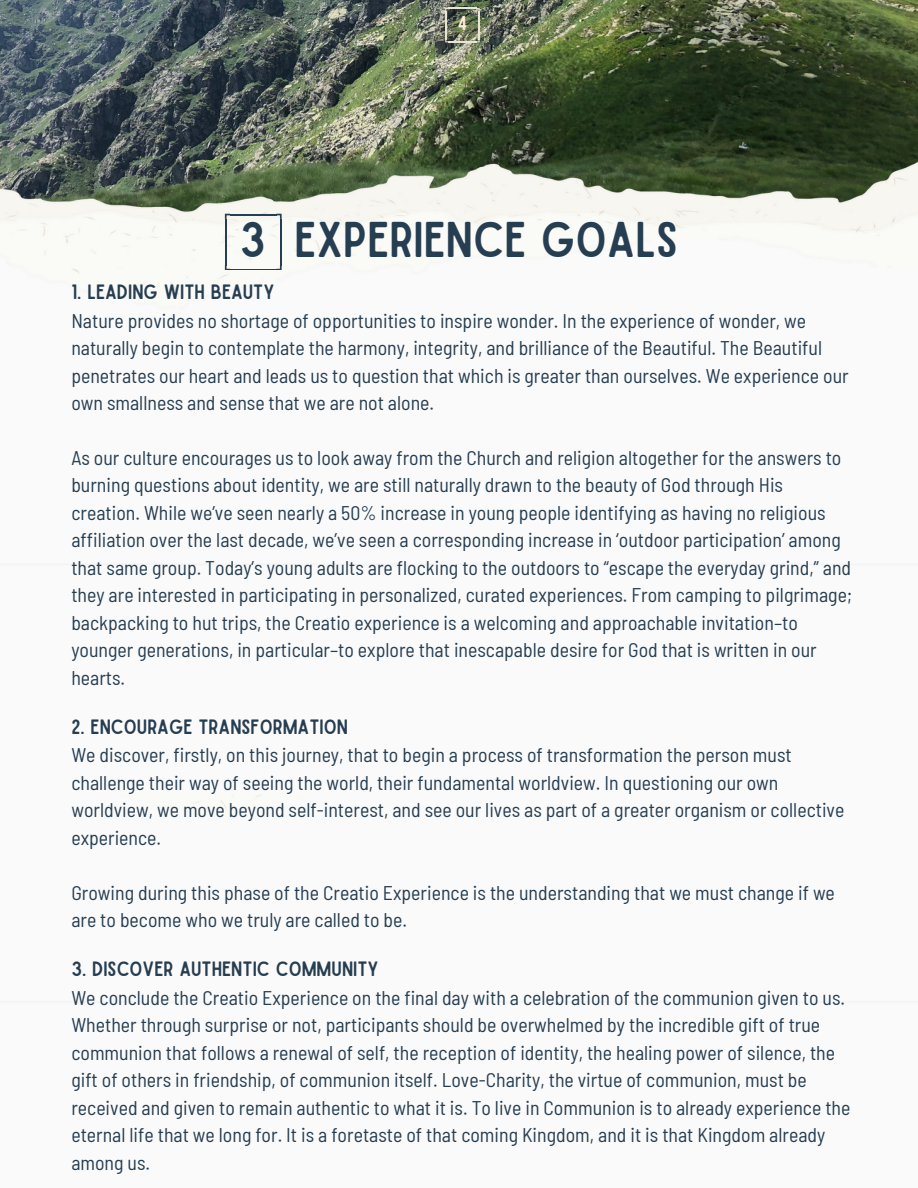
<style>
.page{position:relative;width:918px;height:1188px;background:#fff}
.page>*{position:absolute;margin:0;border:0;box-sizing:border-box;transform-origin:0 0}
.t1{font:48px "Sailors";color:#263e51}
.t2{font:semi-condensed 19.8px/27.5px "Barlow";color:#263e51}
.t3{font:19.8px "Sailors";color:#263e51}
.t4{font:19.35px "Sailors";color:#ffebd7}
</style>
<div class="page">
<img style="left:0;top:0;width:918px;height:92px">
<img style="left:0;top:92px;width:918px;height:473px">
<hr style="left:280px;top:219px;width:1px;height:46px;background:#263e51">
<hr style="left:225px;top:219px;width:2px;height:46px;background:#263e51">
<hr style="left:230px;top:214px;width:46px;height:1px;background:#263e51">
<hr style="left:230px;top:269px;width:46px;height:1px;background:#263e51">
<svg style="left:276px;top:214px;width:5px;height:5px"></svg>
<svg style="left:225px;top:214px;width:5px;height:5px"></svg>
<svg style="left:276px;top:265px;width:5px;height:5px"></svg>
<svg style="left:225px;top:265px;width:5px;height:5px"></svg>
<svg style="left:445px;top:8px;width:35px;height:34px"></svg>
<p class="t4" style="left:458px;top:16px;width:11px">4</p>
<p class="t1" style="left:240px;top:222px;width:440px">3 EXPERIENCE GOALS</p>
<p class="t3" style="left:71px;top:285px;width:205px">1. LEADING WITH BEAUTY</p>
<h1 class="t2" style="left:71px;top:306px;width:779px">Nature provides no shortage of opportunities to inspire wonder. In the experience of wonder, we naturally begin to contemplate the harmony, integrity, and brilliance of the Beautiful. The Beautiful penetrates our heart and leads us to question that which is greater than ourselves. We experience our own smallness and sense that we are not alone.</h1>
<p class="t2" style="left:71px;top:443px;width:782px">As our culture encourages us to look away from the Church and religion altogether for the answers to burning questions about identity, we are still naturally drawn to the beauty of God through His creation. While we’ve seen nearly a 50% increase in young people identifying as having no religious affiliation over the last decade, we’ve seen a corresponding increase in ‘outdoor participation’ among that same group. Today’s young adults are flocking to the outdoors to “escape the everyday grind,” and they are interested in participating in personalized, curated experiences. From camping to pilgrimage; backpacking to hut trips, the Creatio experience is a welcoming and approachable invitation–to younger generations, in particular–to explore that inescapable desire for God that is written in our hearts.</p>
<p class="t3" style="left:71px;top:719px;width:278px">2. ENCOURAGE TRANSFORMATION</p>
<p class="t2" style="left:71px;top:741px;width:775px">We discover, firstly, on this journey, that to begin a process of transformation the person must challenge their way of seeing the world, their fundamental worldview. In questioning our own worldview, we move beyond self-interest, and see our lives as part of a greater organism or collective experience.</p>
<p class="t2" style="left:71px;top:878px;width:765px">Growing during this phase of the Creatio Experience is the understanding that we must change if we are to become who we truly are called to be.</p>
<p class="t3" style="left:71px;top:962px;width:309px">3. DISCOVER AUTHENTIC COMMUNITY</p>
<p class="t2" style="left:71px;top:983px;width:781px">We conclude the Creatio Experience on the final day with a celebration of the communion given to us.<br>Whether through surprise or not, participants should be overwhelmed by the incredible gift of true communion that follows a renewal of self, the reception of identity, the healing power of silence, the gift of others in friendship, of communion itself. Love-Charity, the virtue of communion, must be received and given to remain authentic to what it is. To live in Communion is to already experience the eternal life that we long for. It is a foretaste of that coming Kingdom, and it is that Kingdom already among us.</p>
</div>
